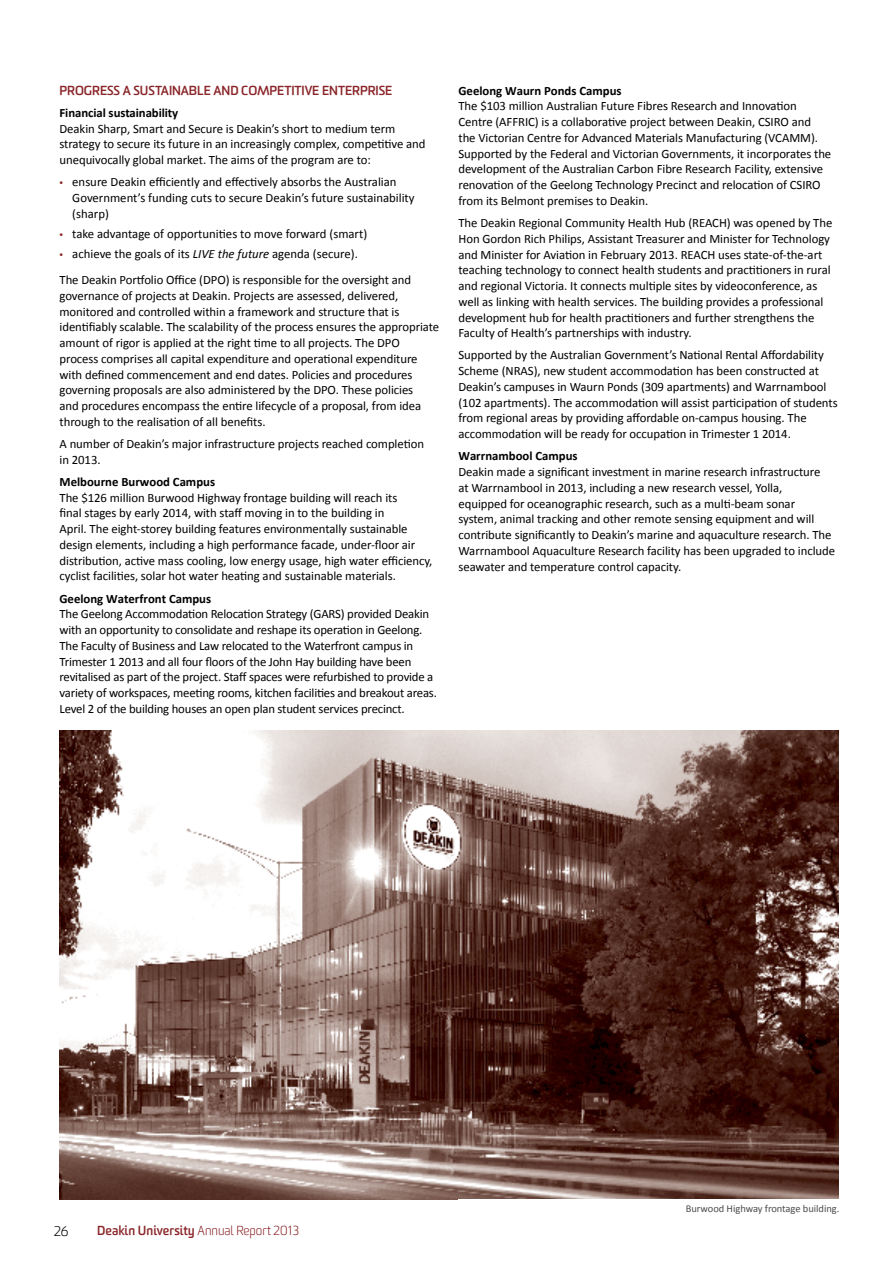
<style>
.page{position:relative;width:893px;height:1263px;background:#fff}
.page>*{position:absolute;margin:0;border:0;box-sizing:border-box;transform-origin:0 0}
.t1{font:300 13.5px "Sommet Rounded";color:#000}
.BODY_Copy{font:12.75px/15.8px "Calibri";letter-spacing:-.005em;color:#000}
._3rd_HEADER_black{font:700 12.75px "Calibri";color:#000}
._2nd_HEADER_red{font:700 12.75px "Sommet Rounded";letter-spacing:-.005em;color:#8a2529}
.t2{font:10.5px "Calibri";letter-spacing:-.005em;color:#4d4d4f}
.s1{font-family:"Myriad Pro";color:#8a2529}
.s2{font-style:italic}
.s3{font-weight:300}
</style>
<div class="page">
<img style="left:60px;top:731px;width:778px;height:468px">
<h2 class="_2nd_HEADER_red" style="left:60px;top:82px;width:334px">PROGRESS A SUSTAINABLE AND COMPETITIVE ENTERPRISE</h2>
<p class="_3rd_HEADER_black" style="left:60px;top:104px;width:120px">Financial sustainability</p>
<p class="BODY_Copy" style="left:60px;top:121px;width:368px">Deakin Sharp, Smart and Secure is Deakin’s short to medium term strategy to secure its future in an increasingly complex, competitive and unequivocally global market. The aims of the program are to:</p>
<p class="BODY_Copy" style="left:72px;top:174px;width:344px;text-indent:-13px"><span class="s1">•</span> ensure Deakin efficiently and effectively absorbs the Australian<br>Government’s funding cuts to secure Deakin’s future sustainability (sharp)</p>
<p class="BODY_Copy" style="left:60px;top:226px;width:309px"><span class="s1">•</span> take advantage of opportunities to move forward (smart)</p>
<p class="BODY_Copy" style="left:60px;top:246px;width:300px"><span class="s1">•</span> achieve the goals of its <span class="s2">LIVE the future</span> agenda (secure).</p>
<p class="BODY_Copy" style="left:60px;top:272px;width:381px">The Deakin Portfolio Office (DPO) is responsible for the oversight and governance of projects at Deakin. Projects are assessed, delivered, monitored and controlled within a framework and structure that is identifiably scalable. The scalability of the process ensures the appropriate amount of rigor is applied at the right time to all projects. The DPO process comprises all capital expenditure and operational expenditure with defined commencement and end dates. Policies and procedures governing proposals are also administered by the DPO. These policies<br>and procedures encompass the entire lifecycle of a proposal, from idea through to the realisation of all benefits.</p>
<p class="BODY_Copy" style="left:60px;top:436px;width:366px">A number of Deakin’s major infrastructure projects reached completion in 2013.</p>
<p class="_3rd_HEADER_black" style="left:60px;top:473px;width:157px">Melbourne Burwood Campus</p>
<p class="BODY_Copy" style="left:60px;top:490px;width:374px">The $126 million Burwood Highway frontage building will reach its<br>final stages by early 2014, with staff moving in to the building in<br>April. The eight-storey building features environmentally sustainable design elements, including a high performance facade, under-floor air distribution, active mass cooling, low energy usage, high water efficiency, cyclist facilities, solar hot water heating and sustainable materials.</p>
<p class="_3rd_HEADER_black" style="left:60px;top:590px;width:153px">Geelong Waterfront Campus</p>
<p class="BODY_Copy" style="left:60px;top:606px;width:379px">The Geelong Accommodation Relocation Strategy (GARS) provided Deakin with an opportunity to consolidate and reshape its operation in Geelong.<br>The Faculty of Business and Law relocated to the Waterfront campus in Trimester 1 2013 and all four floors of the John Hay building have been revitalised as part of the project. Staff spaces were refurbished to provide a variety of workspaces, meeting rooms, kitchen facilities and breakout areas.<br>Level 2 of the building houses an open plan student services precinct.</p>
<p class="_3rd_HEADER_black" style="left:458px;top:82px;width:165px">Geelong Waurn Ponds Campus</p>
<p class="BODY_Copy" style="left:458px;top:98px;width:374px">The $103 million Australian Future Fibres Research and Innovation Centre (AFFRIC) is a collaborative project between Deakin, CSIRO and the Victorian Centre for Advanced Materials Manufacturing (VCAMM).<br>Supported by the Federal and Victorian Governments, it incorporates the development of the Australian Carbon Fibre Research Facility, extensive renovation of the Geelong Technology Precinct and relocation of CSIRO from its Belmont premises to Deakin.</p>
<p class="BODY_Copy" style="left:458px;top:215px;width:375px">The Deakin Regional Community Health Hub (REACH) was opened by The Hon Gordon Rich Philips, Assistant Treasurer and Minister for Technology and Minister for Aviation in February 2013. REACH uses state-of-the-art teaching technology to connect health students and practitioners in rural and regional Victoria. It connects multiple sites by videoconference, as well as linking with health services. The building provides a professional development hub for health practitioners and further strengthens the Faculty of Health’s partnerships with industry.</p>
<p class="BODY_Copy" style="left:458px;top:347px;width:381px">Supported by the Australian Government’s National Rental Affordability Scheme (NRAS), new student accommodation has been constructed at Deakin’s campuses in Waurn Ponds (309 apartments) and Warrnambool (102 apartments). The accommodation will assist participation of students from regional areas by providing affordable on-campus housing. The accommodation will be ready for occupation in Trimester 1 2014.</p>
<p class="_3rd_HEADER_black" style="left:458px;top:448px;width:121px">Warrnambool Campus</p>
<p class="BODY_Copy" style="left:458px;top:464px;width:378px">Deakin made a significant investment in marine research infrastructure<br>at Warrnambool in 2013, including a new research vessel, Yolla,<br>equipped for oceanographic research, such as a multi-beam sonar system, animal tracking and other remote sensing equipment and will contribute significantly to Deakin’s marine and aquaculture research. The Warrnambool Aquaculture Research facility has been upgraded to include seawater and temperature control capacity.</p>
<p class="t1" style="left:54px;top:1223px;width:16px">26</p>
<p class="_2nd_HEADER_red" style="left:97px;top:1223px;width:203px">Deakin University <span class="s3">Annual Report 2013</span></p>
<p class="t2" style="left:686px;top:1201px;width:155px">Burwood Highway frontage building.</p>
</div>
